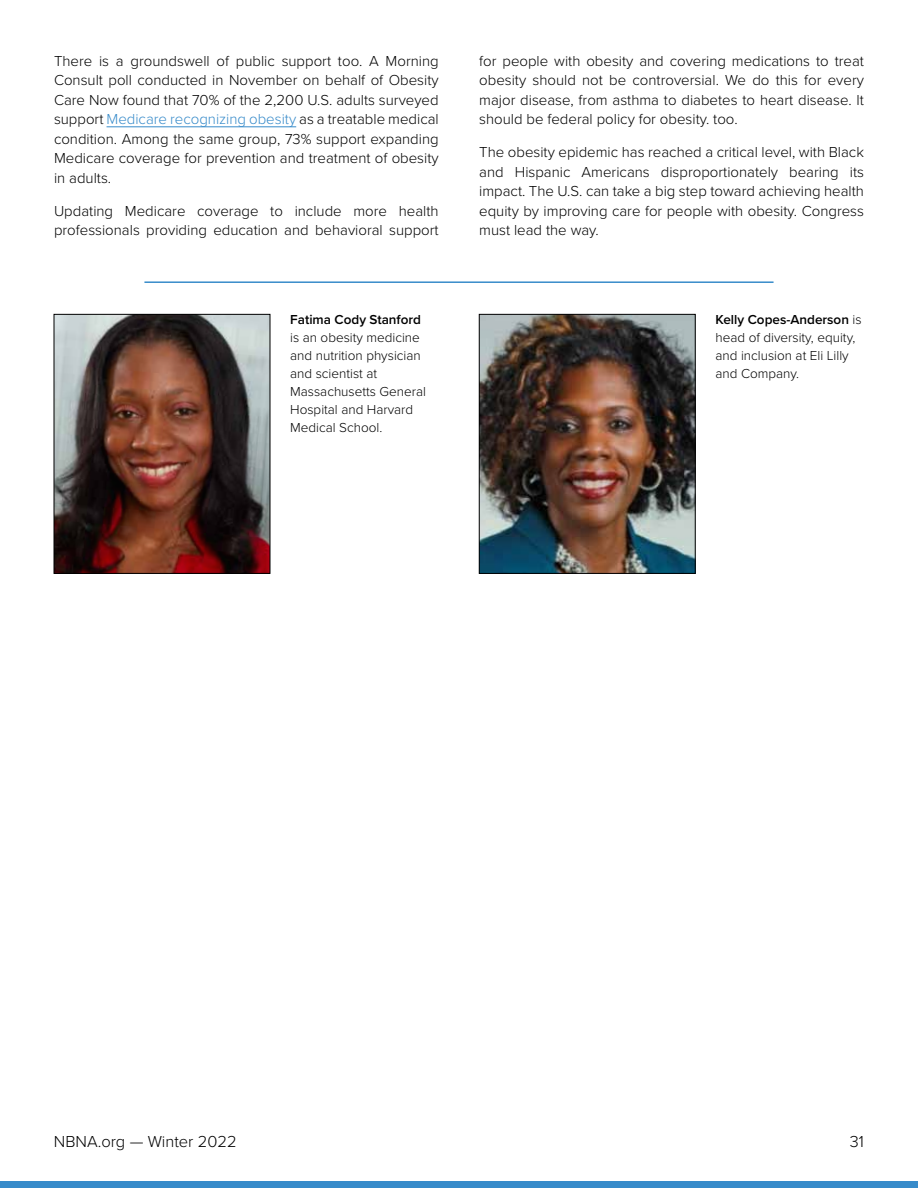
<style>
.page{position:relative;width:918px;height:1188px;background:#fff}
.page>*{position:absolute;margin:0;border:0;box-sizing:border-box;transform-origin:0 0}
.t1{font:300 16.5px "Proxima Nova";color:#000}
.t2{font:300 15px/19.5px "Proxima Nova";color:#000;text-align:justify}
.t3{font:300 13.5px/18px "Proxima Nova";color:#000}
.t4{font:600 13.5px "Proxima Nova";color:#000}
.s1{color:#378bca}
.s2{font-weight:600}
</style>
<div class="page">
<div style="left:0;top:1181px;width:918px;height:7px;background:#378bca"></div>
<img style="left:481px;top:316px;width:212px;height:256px">
<div style="left:479px;top:314px;width:216px;height:260px;border:1px solid #000"></div>
<img style="left:56px;top:316px;width:212px;height:256px">
<div style="left:54px;top:314px;width:216px;height:260px;border:1px solid #000"></div>
<hr style="left:107px;top:127px;width:189px;height:1px;background:#378bca">
<hr style="left:144px;top:281px;width:630px;height:2px;background:#378bca">
<p class="t2" style="left:54px;top:50px;width:386px">There is a groundswell of public support too. A Morning Consult poll conducted in November on behalf of Obesity Care Now found that 70% of the 2,200 U.S. adults surveyed support <span class="s1">Medicare recognizing obesity</span> as a treatable medical condition. Among the same group, 73% support expanding Medicare coverage for prevention and treatment of obesity in adults.</p>
<p class="t2" style="left:54px;top:200px;width:386px">Updating Medicare coverage to include more health professionals providing education and behavioral support</p>
<p class="t4" style="left:290px;top:309px;width:132px">Fatima Cody Stanford</p>
<p class="t3" style="left:290px;top:327px;width:137px">is an obesity medicine and nutrition physician and scientist at<br>Massachusetts General<br>Hospital and Harvard<br>Medical School.</p>
<p class="t2" style="left:479px;top:50px;width:386px">for people with obesity and covering medications to treat obesity should not be controversial. We do this for every major disease, from asthma to diabetes to heart disease. It should be federal policy for obesity. too.</p>
<p class="t2" style="left:479px;top:142px;width:386px">The obesity epidemic has reached a critical level, with Black and Hispanic Americans disproportionately bearing its impact. The U.S. can take a big step toward achieving health equity by improving care for people with obesity. Congress must lead the way.</p>
<p class="t3" style="left:716px;top:309px;width:148px"><span class="s2">Kelly Copes-Anderson</span> is head of diversity, equity, and inclusion at Eli Lilly and Company.</p>
<p class="t1" style="left:54px;top:1129px;width:184px">NBNA.org — Winter 2022</p>
<p class="t1" style="left:850px;top:1129px;width:16px">31</p>
</div>
